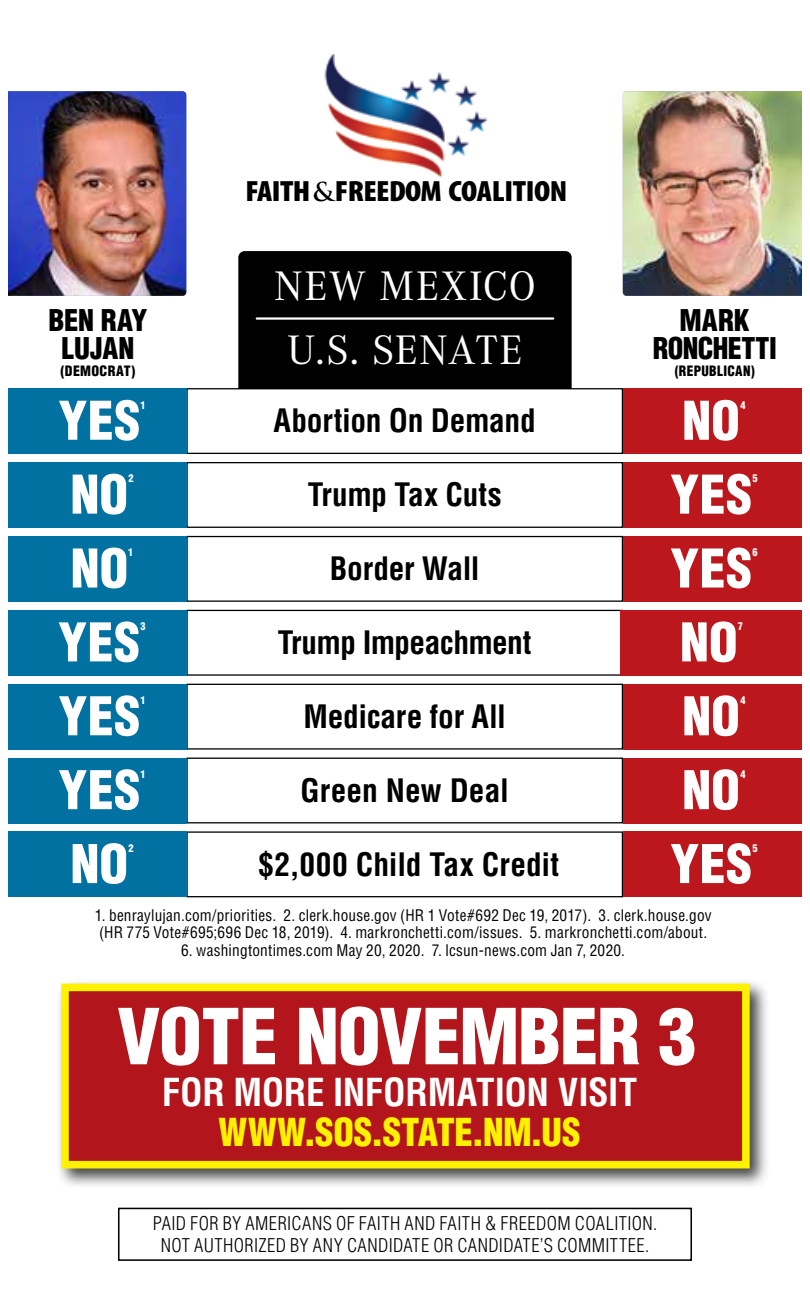
<style>
.page{position:relative;width:810px;height:1296px;background:#fff}
.page>*{position:absolute;margin:0;border:0;box-sizing:border-box;transform-origin:0 0}
.t1{font:900 condensed 75.38px "Helvetica LT Std";letter-spacing:-.02em;color:#fff}
.t2{font:900 condensed 51.98px "Helvetica LT Std";letter-spacing:.01em;color:#fff}
.t3{font:42.75px/64.1px "Corporate A";letter-spacing:.025em;color:#fff;text-align:center}
.t4{font:700 condensed 37.57px "Helvetica LT Std";letter-spacing:-.01em;color:#fff}
.t5{font:900 condensed 37.57px "Helvetica LT Std";letter-spacing:-.005em;color:#fff200}
.t6{font:700 condensed 31.5px "Helvetica LT Std";letter-spacing:-.01em;color:#000}
.t7{font:900 condensed 29.47px "Myriad Pro";letter-spacing:-.02em;color:#000;scale:1.11 1}
.t8{font:900 condensed 29.25px/27.9px "Helvetica LT Std";letter-spacing:-.01em;color:#000;text-align:center}
.t9{font:300 condensed 18.45px/22.3px "Helvetica LT Std";letter-spacing:.02em;color:#000;text-align:center}
.t10{font:condensed 15.53px/17.6px "Helvetica LT Std";letter-spacing:.015em;color:#000}
.t11{font:900 condensed 13.95px "Helvetica LT Std";letter-spacing:.025em;color:#000;scale:.96 1}
.t12{font:900 condensed 13.95px "Helvetica LT Std";letter-spacing:.025em;color:#000}
.t13{font:900 condensed 10.35px "Helvetica LT Std";color:#fff}
.s1{font-family:"Trajan Pro";font-weight:700;font-stretch:normal;font-size:25.43px}
</style>
<div class="page">
<div style="left:118px;top:1208px;width:574px;height:53px;border:2px solid #000"></div>
<img style="left:324px;top:54px;width:164px;height:123px">
<div style="left:56px;top:978px;width:714px;height:211px;background:#000;opacity:.75"></div>
<div style="left:61px;top:984px;width:689px;height:185px;background:#b2151b;border:8px solid #fff200"></div>
<div style="left:238px;top:251px;width:334px;height:137px;background:#000"></div>
<img style="left:8px;top:91px;width:178px;height:205px">
<img style="left:623px;top:91px;width:179px;height:205px">
<div style="left:186px;top:462px;width:437px;height:66px;border:1px solid #000"></div>
<div style="left:0;top:462px;width:186px;height:66px;background:#0071a0"></div>
<div style="left:623px;top:462px;width:187px;height:66px;background:#bb171d"></div>
<div style="left:186px;top:388px;width:437px;height:66px;border:1px solid #000"></div>
<div style="left:0;top:388px;width:186px;height:66px;background:#0071a0"></div>
<div style="left:623px;top:388px;width:187px;height:66px;background:#bb171d"></div>
<div style="left:186px;top:684px;width:437px;height:66px;border:1px solid #000"></div>
<div style="left:0;top:684px;width:186px;height:66px;background:#0071a0"></div>
<div style="left:623px;top:684px;width:187px;height:66px;background:#bb171d"></div>
<div style="left:186px;top:536px;width:437px;height:66px;border:1px solid #000"></div>
<div style="left:0;top:536px;width:186px;height:66px;background:#0071a0"></div>
<div style="left:623px;top:536px;width:187px;height:66px;background:#bb171d"></div>
<div style="left:186px;top:758px;width:437px;height:65px;border:1px solid #000"></div>
<div style="left:0;top:758px;width:186px;height:65px;background:#0071a0"></div>
<div style="left:623px;top:758px;width:187px;height:65px;background:#bb171d"></div>
<div style="left:186px;top:831px;width:437px;height:66px;border:1px solid #000"></div>
<div style="left:0;top:831px;width:186px;height:66px;background:#0071a0"></div>
<div style="left:623px;top:831px;width:187px;height:66px;background:#bb171d"></div>
<div style="left:186px;top:610px;width:437px;height:66px;border:1px solid #000"></div>
<div style="left:0;top:610px;width:186px;height:66px;background:#0071a0"></div>
<div style="left:621px;top:610px;width:189px;height:66px;background:#bb171d"></div>
<hr style="left:257px;top:317px;width:296px;height:3px;background:#fff">
<div style="left:0;top:0;width:8px;height:1296px;background:#fff"></div>
<div style="left:803px;top:0;width:7px;height:1296px;background:#fff"></div>
<h3 class="t8" style="left:49px;top:306px;width:100px">BEN RAY<br>LUJAN</h3>
<p class="t12" style="left:61px;top:362px;width:76px">(DEMOCRAT)</p>
<h3 class="t7" style="left:245px;top:172px;width:292px">FAITH<span class="s1">&amp;</span>FREEDOM COALITION</h3>
<h3 class="t3" style="left:274px;top:255px;width:263px">NEW MEXICO<br>U.S. SENATE</h3>
<h3 class="t8" style="left:653px;top:306px;width:126px">MARK<br>RONCHETTI</h3>
<p class="t11" style="left:675px;top:362px;width:85px">(REPUBLICAN)</p>
<h2 class="t2" style="left:58px;top:388px;width:83px">YES</h2>
<h3 class="t6" style="left:274px;top:401px;width:264px">Abortion On Demand</h3>
<p class="t13" style="left:140px;top:398px;width:7px">1</p>
<h2 class="t2" style="left:682px;top:388px;width:59px">NO</h2>
<p class="t13" style="left:741px;top:398px;width:7px">4</p>
<h2 class="t2" style="left:70px;top:462px;width:59px">NO</h2>
<h3 class="t6" style="left:308px;top:475px;width:195px">Trump Tax Cuts</h3>
<p class="t13" style="left:128px;top:472px;width:7px">2</p>
<h2 class="t2" style="left:670px;top:462px;width:83px">YES</h2>
<p class="t13" style="left:752px;top:472px;width:7px">5</p>
<h2 class="t2" style="left:71px;top:536px;width:59px">NO</h2>
<h3 class="t6" style="left:330px;top:549px;width:151px">Border Wall</h3>
<p class="t13" style="left:128px;top:546px;width:7px">1</p>
<h2 class="t2" style="left:670px;top:536px;width:83px">YES</h2>
<p class="t13" style="left:752px;top:546px;width:7px">6</p>
<h2 class="t2" style="left:58px;top:609px;width:83px">YES</h2>
<h3 class="t6" style="left:278px;top:623px;width:255px">Trump Impeachment</h3>
<p class="t13" style="left:141px;top:620px;width:7px">3</p>
<h2 class="t2" style="left:680px;top:609px;width:59px">NO</h2>
<p class="t13" style="left:738px;top:620px;width:7px">7</p>
<h2 class="t2" style="left:58px;top:683px;width:83px">YES</h2>
<h3 class="t6" style="left:304px;top:697px;width:204px">Medicare for All</h3>
<p class="t13" style="left:140px;top:694px;width:7px">1</p>
<h2 class="t2" style="left:682px;top:683px;width:59px">NO</h2>
<p class="t13" style="left:741px;top:694px;width:7px">4</p>
<h2 class="t2" style="left:58px;top:757px;width:83px">YES</h2>
<h3 class="t6" style="left:301px;top:771px;width:210px">Green New Deal</h3>
<p class="t13" style="left:140px;top:768px;width:7px">1</p>
<h2 class="t2" style="left:682px;top:757px;width:59px">NO</h2>
<p class="t13" style="left:741px;top:768px;width:7px">4</p>
<h2 class="t2" style="left:70px;top:831px;width:59px">NO</h2>
<h3 class="t6" style="left:258px;top:844px;width:303px">$2,000 Child Tax Credit</h3>
<p class="t13" style="left:128px;top:841px;width:7px">2</p>
<h2 class="t2" style="left:670px;top:831px;width:83px">YES</h2>
<p class="t13" style="left:752px;top:841px;width:7px">5</p>
<p class="t10" style="left:95px;top:906px;width:618px">1. benraylujan.com/priorities. 2. clerk.house.gov (HR 1 Vote#692 Dec 19, 2017). 3. clerk.house.gov (HR 775 Vote#695;696 Dec 18, 2019). 4. markronchetti.com/issues. 5. markronchetti.com/about.</p>
<p class="t10" style="left:181px;top:941px;width:446px">6. washingtontimes.com May 20, 2020. 7. lcsun-news.com Jan 7, 2020.</p>
<h1 class="t1" style="left:117px;top:989px;width:581px">VOTE NOVEMBER 3</h1>
<h3 class="t4" style="left:162px;top:1069px;width:477px">FOR MORE INFORMATION VISIT</h3>
<h3 class="t5" style="left:219px;top:1109px;width:363px">WWW.SOS.STATE.NM.US</h3>
<p class="t9" style="left:153px;top:1212px;width:506px">PAID FOR BY AMERICANS OF FAITH AND FAITH &amp; FREEDOM COALITION.<br>NOT AUTHORIZED BY ANY CANDIDATE OR CANDIDATE’S COMMITTEE.</p>
</div>
